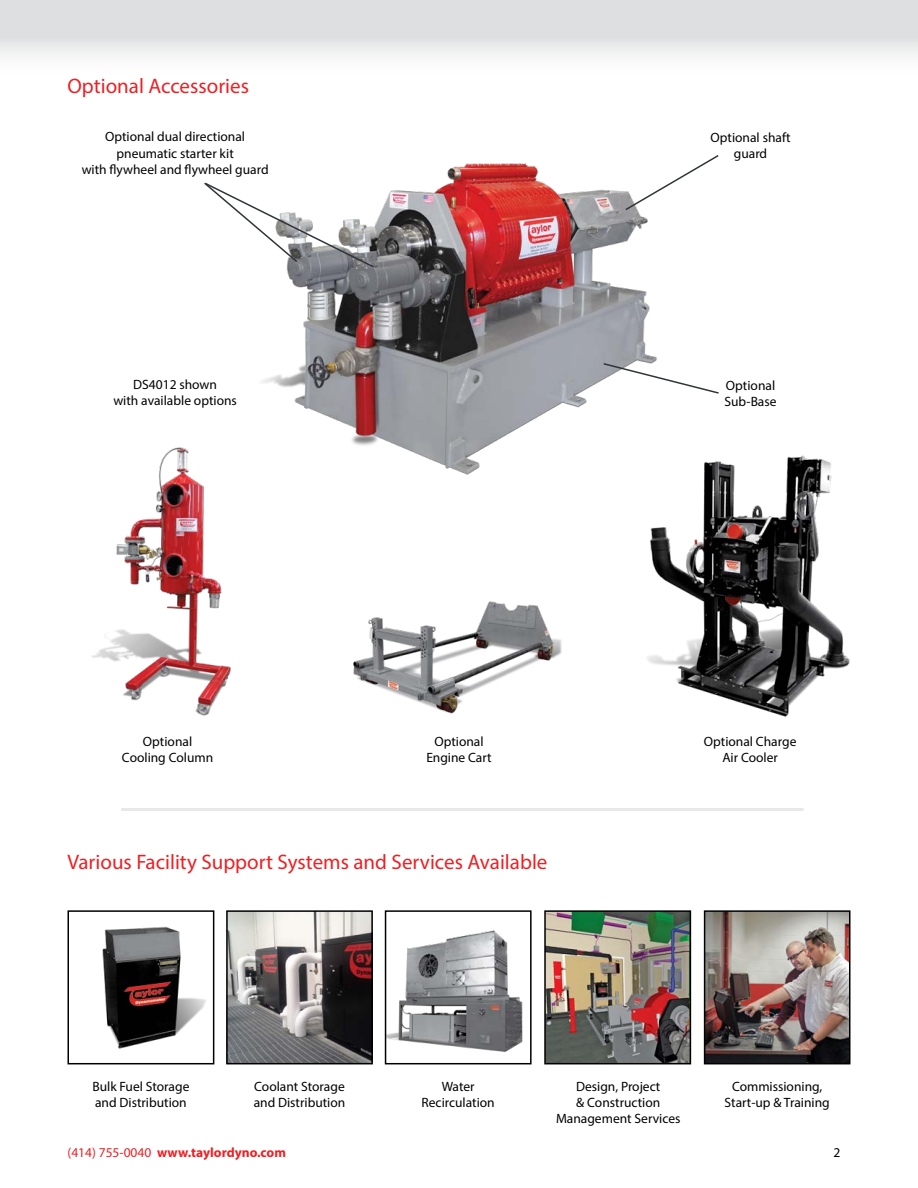
<style>
.page{position:relative;width:918px;height:1188px;background:#fff}
.page>*{position:absolute;margin:0;border:0;box-sizing:border-box;transform-origin:0 0}
.Sub_Heading{font:21px "Myriad Pro";color:#ed2024}
.t1{font:13.5px/16.2px "Myriad Pro";color:#000;text-align:center}
.t2{font:700 13.5px "Myriad Pro";color:#ed2024}
.s1{font-weight:400}
</style>
<div class="page">
<img style="left:262px;top:163px;width:395px;height:312px">
<div style="left:0;top:0;width:918px;height:78px;background:linear-gradient(to bottom,#d4d5d7,#fdfdfd)"></div>
<img style="left:91px;top:447px;width:140px;height:269px">
<img style="left:353px;top:601px;width:209px;height:113px">
<img style="left:643px;top:453px;width:207px;height:264px">
<hr style="left:121px;top:808px;width:683px;height:3px;background:#2f3438">
<img style="left:547px;top:913px;width:141px;height:148px">
<div style="left:544px;top:910px;width:147px;height:154px;border:2px solid #000"></div>
<img style="left:229px;top:913px;width:141px;height:148px">
<div style="left:226px;top:910px;width:147px;height:154px;border:2px solid #000"></div>
<img style="left:707px;top:913px;width:140px;height:148px">
<div style="left:704px;top:910px;width:146px;height:154px;border:2px solid #000"></div>
<img style="left:102px;top:926px;width:104px;height:123px">
<div style="left:68px;top:910px;width:146px;height:154px;border:2px solid #000"></div>
<img style="left:388px;top:930px;width:135px;height:122px">
<div style="left:385px;top:910px;width:147px;height:154px;border:2px solid #000"></div>
<svg style="left:204px;top:181px;width:171px;height:88px"></svg>
<svg style="left:624px;top:155px;width:95px;height:57px"></svg>
<svg style="left:602px;top:362px;width:117px;height:33px"></svg>
<p class="Sub_Heading" style="left:68px;top:73px;width:183px">Optional Accessories</p>
<p class="t1" style="left:105px;top:129px;width:141px">Optional dual directional pneumatic starter kit</p>
<p class="t1" style="left:82px;top:161px;width:188px">with flywheel and flywheel guard</p>
<p class="t1" style="left:711px;top:129px;width:81px">Optional shaft</p>
<p class="t1" style="left:734px;top:145px;width:35px">guard</p>
<p class="t1" style="left:113px;top:376px;width:125px">DS4012 shown<br>with available options</p>
<p class="t1" style="left:726px;top:377px;width:51px">Optional</p>
<p class="t1" style="left:725px;top:393px;width:54px">Sub-Base</p>
<p class="t1" style="left:143px;top:733px;width:51px">Optional</p>
<p class="t1" style="left:122px;top:749px;width:93px">Cooling Column</p>
<p class="t1" style="left:434px;top:733px;width:51px">Optional</p>
<p class="t1" style="left:426px;top:749px;width:67px">Engine Cart</p>
<p class="Sub_Heading" style="left:68px;top:849px;width:481px">Various Facility Support Systems and Services Available</p>
<p class="t1" style="left:704px;top:733px;width:94px">Optional Charge</p>
<p class="t1" style="left:722px;top:749px;width:57px">Air Cooler</p>
<p class="t1" style="left:92px;top:1078px;width:99px">Bulk Fuel Storage</p>
<p class="t1" style="left:95px;top:1094px;width:93px">and Distribution</p>
<p class="t1" style="left:254px;top:1078px;width:92px">Coolant Storage</p>
<p class="t1" style="left:254px;top:1094px;width:93px">and Distribution</p>
<p class="t1" style="left:442px;top:1078px;width:34px">Water</p>
<p class="t1" style="left:422px;top:1094px;width:75px">Recirculation</p>
<p class="t1" style="left:556px;top:1078px;width:126px">Design, Project<br>&amp; Construction<br>Management Services</p>
<p class="t1" style="left:732px;top:1078px;width:92px">Commissioning,</p>
<p class="t1" style="left:725px;top:1094px;width:107px">Start-up &amp; Training</p>
<p class="t2" style="left:68px;top:1143px;width:220px"><span class="s1">(414) 755-0040</span> www.taylordyno.com</p>
<p class="t1" style="left:834px;top:1144px;width:8px">2</p>
</div>
